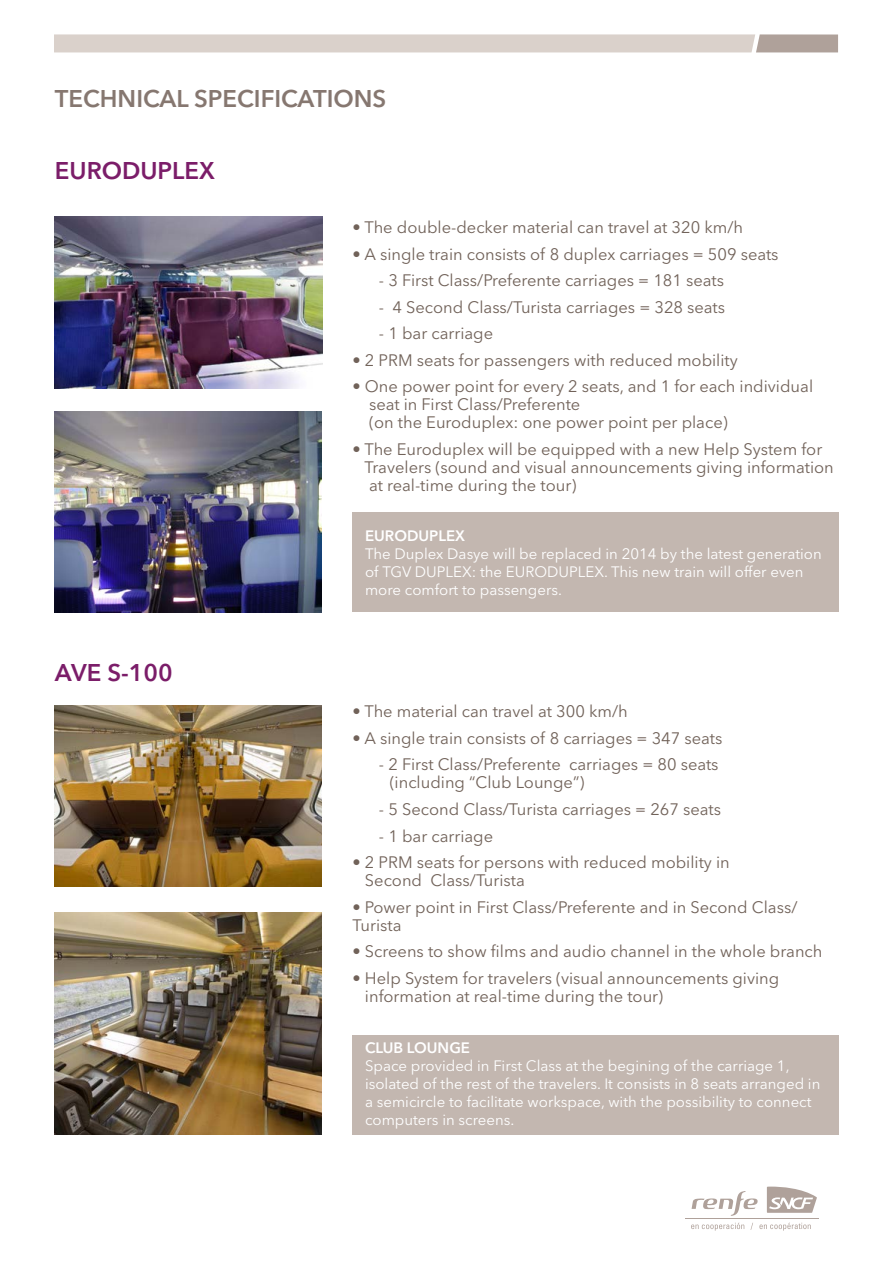
<style>
.page{position:relative;width:893px;height:1263px;background:#fff}
.page>*{position:absolute;margin:0;border:0;box-sizing:border-box;transform-origin:0 0}
.t1{font:600 24px "Avenir Next LT Pro";color:#867770}
.t2{font:600 24px "Avenir Next LT Pro";color:#7b1d69}
.t3{font:16.5px/18px "Avenir Next LT Pro";color:#716259}
.t4{font:15px/18px "Avenir Next LT Pro";color:#fff}
.t5{font:600 15px "Avenir Next LT Pro";color:#fff}
</style>
<div class="page">
<svg style="left:54px;top:34px;width:784px;height:18px;background:#d6cdc7"></svg>
<svg style="left:692px;top:1191px;width:66px;height:25px"></svg>
<hr style="left:685px;top:1218px;width:134px;height:1px;background:#afa19a">
<svg style="left:691px;top:1223px;width:53px;height:8px"></svg>
<svg style="left:759px;top:1223px;width:52px;height:8px"></svg>
<svg style="left:767px;top:1186px;width:50px;height:27px"></svg>
<img style="left:55px;top:216px;width:268px;height:173px">
<img style="left:54px;top:412px;width:268px;height:201px">
<img style="left:54px;top:706px;width:268px;height:180px">
<img style="left:54px;top:912px;width:268px;height:222px">
<div style="left:353px;top:1035px;width:486px;height:99px;background:#c3b7b0"></div>
<div style="left:353px;top:513px;width:486px;height:99px;background:#c3b7b0"></div>
<p class="t1" style="left:55px;top:84px;width:333px">TECHNICAL SPECIFICATIONS</p>
<p class="t2" style="left:55px;top:156px;width:162px">EURODUPLEX</p>
<p class="t2" style="left:55px;top:658px;width:119px">AVE S-100</p>
<p class="t3" style="left:353px;top:218px;width:392px">• The double-decker material can travel at 320 km/h</p>
<p class="t3" style="left:353px;top:245px;width:427px">• A single train consists of 8 duplex carriages = 509 seats</p>
<p class="t3" style="left:379px;top:271px;width:347px">- 3 First Class/Preferente carriages = 181 seats</p>
<p class="t3" style="left:379px;top:298px;width:348px">- 4 Second Class/Turista carriages = 328 seats</p>
<p class="t3" style="left:379px;top:324px;width:116px">- 1 bar carriage</p>
<p class="t3" style="left:353px;top:351px;width:387px">• 2 PRM seats for passengers with reduced mobility</p>
<p class="t3" style="left:369px;top:377px;width:446px;text-indent:-16px">• One power point for every 2 seats, and 1 for each individual seat in First Class/Preferente<br>(on the Euroduplex: one power point per place)</p>
<p class="t3" style="left:365px;top:440px;width:471px;text-indent:-12px">• The Euroduplex will be equipped with a new Help System for<br>Travelers (sound and visual announcements giving information at real-time during the tour)</p>
<p class="t5" style="left:365px;top:526px;width:102px">EURODUPLEX</p>
<p class="t4" style="left:365px;top:544px;width:458px">The Duplex Dasye will be replaced in 2014 by the latest generation of TGV DUPLEX: the EURODUPLEX. This new train will offer even more comfort to passengers.</p>
<p class="t3" style="left:353px;top:703px;width:277px">• The material can travel at 300 km/h</p>
<p class="t3" style="left:353px;top:729px;width:371px">• A single train consists of 8 carriages = 347 seats</p>
<p class="t3" style="left:390px;top:756px;width:330px;text-indent:-11px">- 2 First Class/Preferente carriages = 80 seats (including “Club Lounge”)</p>
<p class="t3" style="left:379px;top:800px;width:344px">- 5 Second Class/Turista carriages = 267 seats</p>
<p class="t3" style="left:379px;top:827px;width:116px">- 1 bar carriage</p>
<p class="t3" style="left:365px;top:853px;width:366px;text-indent:-12px">• 2 PRM seats for persons with reduced mobility in<br>Second Class/Turista</p>
<p class="t3" style="left:353px;top:898px;width:446px">• Power point in First Class/Preferente and in Second Class/<br>Turista</p>
<p class="t3" style="left:353px;top:942px;width:471px">• Screens to show films and audio channel in the whole branch</p>
<p class="t3" style="left:365px;top:969px;width:416px;text-indent:-12px">• Help System for travelers (visual announcements giving information at real-time during the tour)</p>
<p class="t5" style="left:365px;top:1039px;width:107px">CLUB LOUNGE</p>
<p class="t4" style="left:365px;top:1057px;width:457px">Space provided in First Class at the begining of the carriage 1, isolated of the rest of the travelers. It consists in 8 seats arranged in a semicircle to facilitate workspace, with the possibility to connect computers in screens.</p>
</div>
